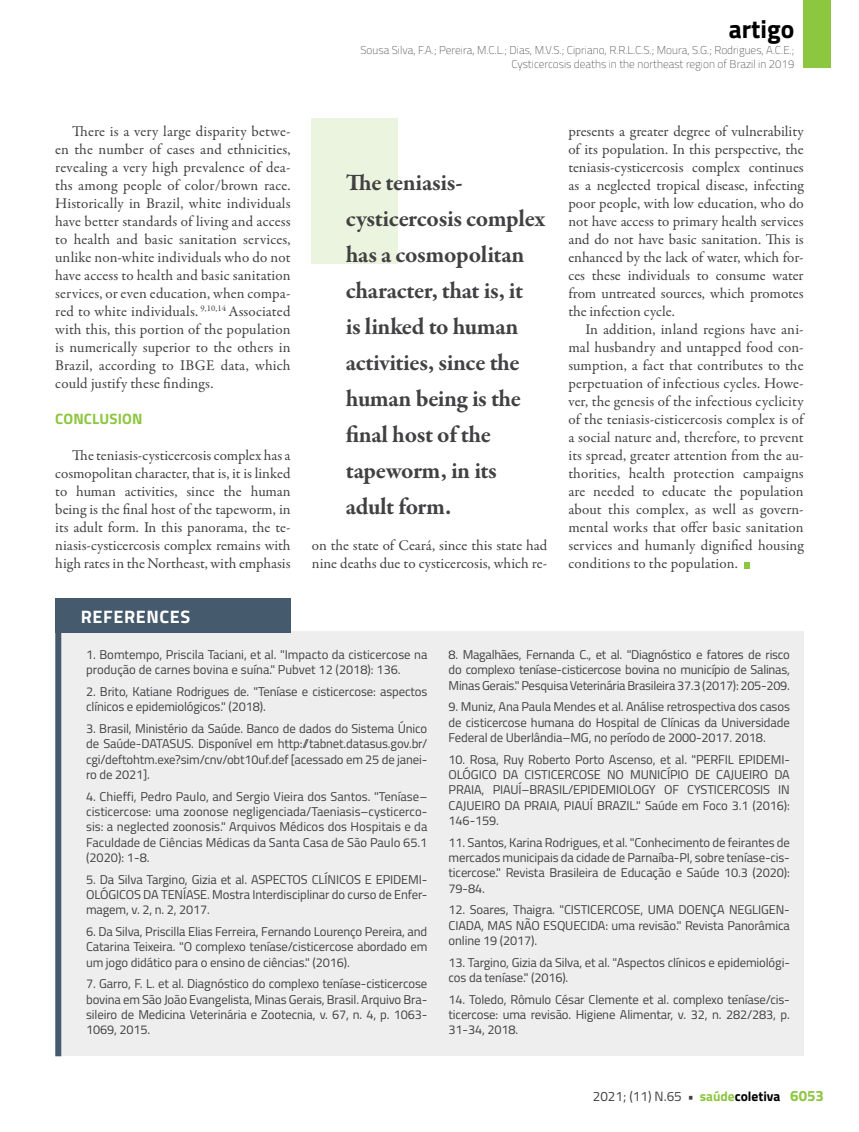
<style>
.page{position:relative;width:859px;height:1132px;background:#fff}
.page>*{position:absolute;margin:0;border:0;box-sizing:border-box;transform-origin:0 0}
.t1{font:700 25.5px "Titillium";color:#000}
.t2{font:700 24px/36px "Garamond Premr Pro";letter-spacing:-.015em;color:#414042}
.t3{font:700 18px "Titillium";letter-spacing:.035em;color:#fff}
.t4{font:15px/18px "Garamond Premr Pro";color:#414042;text-align:justify}
.t5{font:700 15px "Titillium";letter-spacing:.01em;color:#8dc63f}
.t6{font:13.5px "Titillium";color:#414042}
.t7{font:12.75px/15.3px "Titillium";letter-spacing:-.01em;color:#414042;text-align:justify}
.t8{font:100 11.4px/13.6px "Titillium";color:#414042;text-align:right}
.s1{font-weight:700}
.s2{font-weight:700;color:#8dc63f}
.s3{font-weight:700;color:#000}
.s4{font-weight:700;font-size:15px;color:#8dc63f}
</style>
<div class="page">
<div style="left:804px;top:0;width:27px;height:68px;background:#8dc63f"></div>
<svg style="left:744px;top:562px;width:6px;height:6px"></svg>
<div style="left:61px;top:631px;width:743px;height:424px;background:#eeeeef"></div>
<div style="left:55px;top:597px;width:236px;height:35px;background:#455a6c"></div>
<div style="left:55px;top:624px;width:6px;height:431px;background:#455a6c"></div>
<div style="left:312px;top:118px;width:86px;height:145px;background:#ebf4de"></div>
<h1 class="t1" style="left:729px;top:10px;width:67px">artigo</h1>
<p class="t8" style="left:360px;top:43px;width:435px">Sousa Silva, F.A.; Pereira, M.C.L.; Dias, M.V.S.; Cipriano, R.R.L.C.S.; Moura, S.G.; Rodrigues, A.C.E.;<br>Cysticercosis deaths in the northeast region of Brazil in 2019</p>
<p class="t4" style="left:55px;top:122px;width:237px;text-indent:17px">There is a very large disparity betwe&shy;en the number of cases and ethnicities, revealing a very high prevalence of dea&shy;ths among people of color/brown race.<br>Historically in Brazil, white individuals have better standards of living and access to health and basic sanitation services, unlike non-white individuals who do not have access to health and basic sanitation services, or even education, when compa&shy;red to white individuals. <sup>9,10,14</sup> Associated with this, this portion of the population is numerically superior to the others in Brazil, according to IBGE data, which could justify these findings.</p>
<p class="t5" style="left:55px;top:407px;width:89px">CONCLUSION</p>
<p class="t4" style="left:55px;top:446px;width:237px;text-indent:17px">The teniasis-cysticercosis complex has a cosmopolitan character, that is, it is linked to human activities, since the human being is the final host of the tapeworm, in its adult form. In this panorama, the te&shy;niasis-cysticercosis complex remains with high rates in the Northeast, with emphasis</p>
<h2 class="t2" style="left:346px;top:165px;width:201px">The teniasis&shy;cysticercosis complex has a cosmopolitan character, that is, it<br>is linked to human activities, since the human being is the final host of the tapeworm, in its adult form.</h2>
<p class="t4" style="left:312px;top:536px;width:237px">on the state of Ceará, since this state had nine deaths due to cysticercosis, which re-</p>
<p class="t4" style="left:568px;top:122px;width:237px">presents a greater degree of vulnerability of its population. In this perspective, the teniasis-cysticercosis complex continues as a neglected tropical disease, infecting poor people, with low education, who do not have access to primary health services and do not have basic sanitation. This is enhanced by the lack of water, which for&shy;ces these individuals to consume water from untreated sources, which promotes the infection cycle.</p>
<p class="t4" style="left:568px;top:320px;width:237px;text-indent:17px">In addition, inland regions have ani&shy;mal husbandry and untapped food con&shy;sumption, a fact that contributes to the perpetuation of infectious cycles. Howe&shy;ver, the genesis of the infectious cyclicity of the teniasis-cisticercosis complex is of a social nature and, therefore, to prevent its spread, greater attention from the au&shy;thorities, health protection campaigns are needed to educate the population about this complex, as well as govern&shy;mental works that offer basic sanitation services and humanly dignified housing conditions to the population.</p>
<h3 class="t3" style="left:81px;top:603px;width:111px">REFERENCES</h3>
<p class="t7" style="left:86px;top:646px;width:343px">1. Bomtempo, Priscila Taciani, et al. "Impacto da cisticercose na produção de carnes bovina e suína." Pubvet 12 (2018): 136.</p>
<p class="t7" style="left:86px;top:683px;width:343px">2. Brito, Katiane Rodrigues de. "Teníase e cisticercose: aspectos clínicos e epidemiológicos." (2018).</p>
<p class="t7" style="left:86px;top:720px;width:343px">3. Brasil, Ministério da Saúde. Banco de dados do Sistema Único de Saúde-DATASUS. Disponível em http://tabnet.datasus.gov.br/ cgi/deftohtm.exe?sim/cnv/obt10uf.def [acessado em 25 de janei&shy;ro de 2021].</p>
<p class="t7" style="left:86px;top:787px;width:343px">4. Chieffi, Pedro Paulo, and Sergio Vieira dos Santos. "Teníase– cisticercose: uma zoonose negligenciada/Taeniasis–cysticerco&shy;sis: a neglected zoonosis." Arquivos Médicos dos Hospitais e da Faculdade de Ciências Médicas da Santa Casa de São Paulo 65.1 (2020): 1-8.</p>
<p class="t7" style="left:86px;top:870px;width:343px">5. Da Silva Targino, Gizia et al. ASPECTOS CLÍNICOS E EPIDEMI-OLÓGICOS DA TENÍASE. Mostra Interdisciplinar do curso de Enfer&shy;magem, v. 2, n. 2, 2017.</p>
<p class="t7" style="left:86px;top:922px;width:343px">6. Da Silva, Priscilla Elias Ferreira, Fernando Lourenço Pereira, and Catarina Teixeira. "O complexo teníase/cisticercose abordado em um jogo didático para o ensino de ciências." (2016).</p>
<p class="t7" style="left:86px;top:975px;width:343px">7. Garro, F. L. et al. Diagnóstico do complexo teníase-cisticercose bovina em São João Evangelista, Minas Gerais, Brasil. Arquivo Bra&shy;sileiro de Medicina Veterinária e Zootecnia, v. 67, n. 4, p. 1063- 1069, 2015.</p>
<p class="t7" style="left:449px;top:646px;width:343px">8. Magalhães, Fernanda C., et al. "Diagnóstico e fatores de risco do complexo teníase-cisticercose bovina no município de Salinas, Minas Gerais." Pesquisa Veterinária Brasileira 37.3 (2017): 205-209.</p>
<p class="t7" style="left:449px;top:698px;width:343px">9. Muniz, Ana Paula Mendes et al. Análise retrospectiva dos casos de cisticercose humana do Hospital de Clínicas da Universidade Federal de Uberlândia–MG, no período de 2000-2017. 2018.</p>
<p class="t7" style="left:449px;top:750px;width:343px">10. Rosa, Ruy Roberto Porto Ascenso, et al. "PERFIL EPIDEMI-OLÓGICO DA CISTICERCOSE NO MUNICÍPIO DE CAJUEIRO DA PRAIA, PIAUÍ–BRASIL/EPIDEMIOLOGY OF CYSTICERCOSIS IN CAJUEIRO DA PRAIA, PIAUÍ BRAZIL." Saúde em Foco 3.1 (2016):<br>146-159.</p>
<p class="t7" style="left:449px;top:833px;width:343px">11. Santos, Karina Rodrigues, et al. "Conhecimento de feirantes de mercados municipais da cidade de Parnaíba-PI, sobre teníase-cis&shy;ticercose." Revista Brasileira de Educação e Saúde 10.3 (2020):<br>79-84.</p>
<p class="t7" style="left:449px;top:901px;width:343px">12. Soares, Thaigra. "CISTICERCOSE, UMA DOENÇA NEGLIGEN-CIADA, MAS NÃO ESQUECIDA: uma revisão." Revista Panorâmica online 19 (2017).</p>
<p class="t7" style="left:449px;top:953px;width:343px">13. Targino, Gizia da Silva, et al. "Aspectos clínicos e epidemiológi&shy;cos da teníase." (2016).</p>
<p class="t7" style="left:449px;top:990px;width:343px">14. Toledo, Rômulo César Clemente et al. complexo teníase/cis&shy;ticercose: uma revisão. Higiene Alimentar, v. 32, n. 282/283, p.<br>31-34, 2018.</p>
<p class="t6" style="left:593px;top:1086px;width:233px">2021; (11) N.65 <span class="s1">•</span> <span class="s2">saúde</span><span class="s3">coletiva</span> <span class="s4">6053</span></p>
</div>
